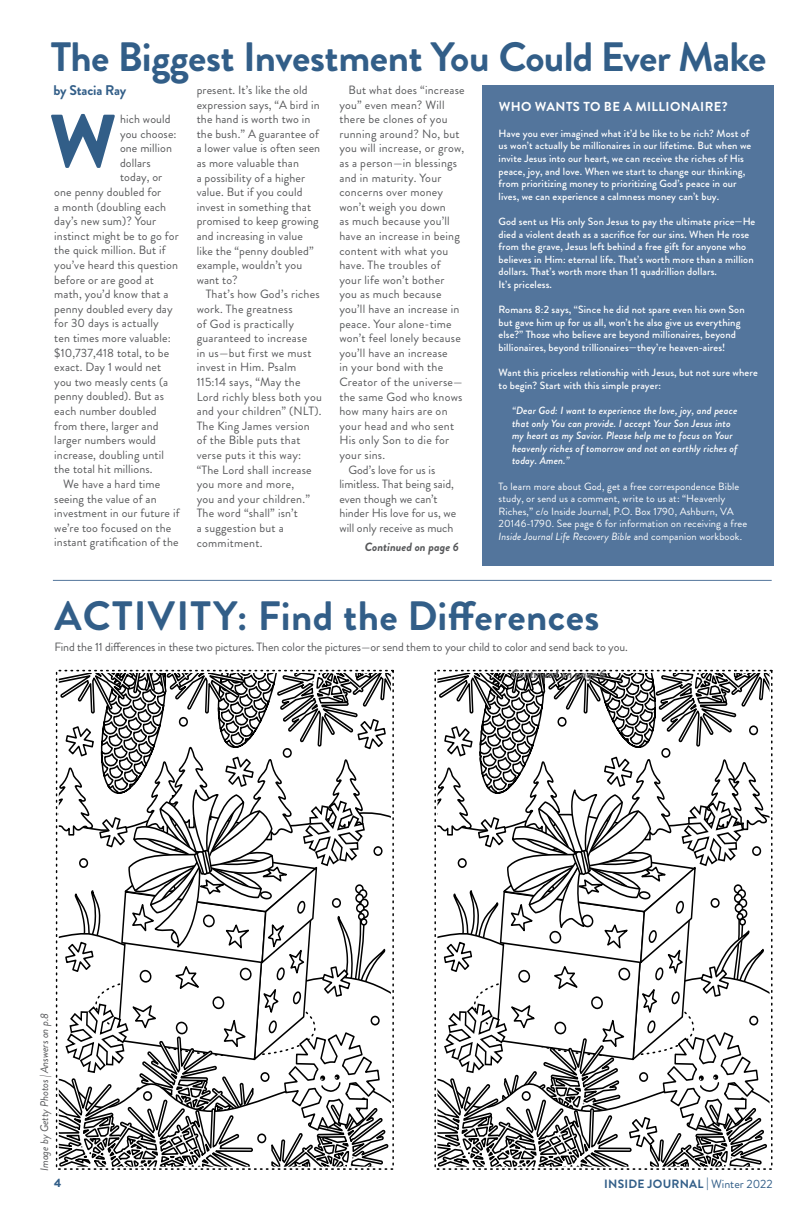
<style>
.page{position:relative;width:810px;height:1224px;background:#fff}
.page>*{position:absolute;margin:0;border:0;box-sizing:border-box;transform-origin:0 0}
.t1{font:900 75px "Brandon Grotesque";color:#325e88}
.t2{font:700 41px "Brandon Grotesque";letter-spacing:-.01em;color:#325e88}
.t3{font:700 41px "Brandon Grotesque";letter-spacing:.01em;color:#325e88}
.t4{font:700 14px "Brandon Grotesque";letter-spacing:-.01em;color:#325e88}
.t5{font:700 13px "Brandon Grotesque";letter-spacing:.03em;color:#fff}
.t6{font:12px/14.6px "Brandon Grotesque";letter-spacing:.01em;color:#57585a}
.t7{font:12px "Brandon Grotesque";letter-spacing:-.01em;color:#57585a}
.t8{font:italic 700 12px "Brandon Grotesque";color:#57585a}
.t9{font:700 12px "Brandon Grotesque";letter-spacing:.02em;color:#325e88}
.t10{font:900 12px "Brandon Grotesque";color:#325e88}
.t11{font:italic 11px "Brandon Grotesque";letter-spacing:-.01em;color:#57585a}
.t12{font:500 10.5px/12.6px "Brandon Grotesque";letter-spacing:.01em;color:#fff}
.t13{font:10.5px/12.6px "Brandon Grotesque";letter-spacing:.01em;color:#fff}
.t14{font:italic 500 10.5px/12.6px "Brandon Grotesque";letter-spacing:.01em;color:#fff}
.s1{font-style:italic}
.s2{font-weight:400}
</style>
<div class="page">
<svg style="left:60px;top:674px;width:329px;height:491px"></svg>
<div style="left:144px;top:1092px;width:7px;height:8px;background:#fff;border-radius:50%"></div>
<div style="left:143px;top:1091px;width:9px;height:10px;border:2px solid #000;border-radius:50%"></div>
<div style="left:258px;top:1134px;width:8px;height:8px;background:#fff;border-radius:50%"></div>
<div style="left:257px;top:1134px;width:9px;height:9px;border:2px solid #000;border-radius:50%"></div>
<div style="left:54px;top:668px;width:341px;height:503px;border:5px solid #fff"></div>
<svg style="left:439px;top:674px;width:329px;height:491px"></svg>
<div style="left:433px;top:668px;width:341px;height:503px;border:5px solid #fff"></div>
<hr style="left:53px;top:580px;width:719px;height:1px;background:#53759c">
<div style="left:482px;top:86px;width:292px;height:480px;background:#53759c"></div>
<h2 class="t2" style="left:51px;top:35px;width:717px">The Biggest Investment You Could Ever Make</h2>
<p class="t4" style="left:53px;top:83px;width:74px">by Stacia Ray</p>
<p class="t6" style="left:348px;top:84px;width:118px">But what does “increase</p>
<p class="t6" style="left:339px;top:99px;width:107px">you” even mean? Will</p>
<p class="t6" style="left:339px;top:113px;width:110px">there be clones of you</p>
<p class="t6" style="left:339px;top:128px;width:122px">running around? No, but</p>
<p class="t6" style="left:339px;top:142px;width:126px">you will increase, or grow,</p>
<p class="t6" style="left:339px;top:157px;width:119px">as a person—in blessings</p>
<p class="t6" style="left:339px;top:172px;width:103px">and in maturity. Your</p>
<p class="t6" style="left:339px;top:186px;width:105px">concerns over money</p>
<p class="t6" style="left:339px;top:201px;width:108px">won’t weigh you down</p>
<p class="t6" style="left:339px;top:215px;width:112px">as much because you’ll</p>
<p class="t6" style="left:339px;top:230px;width:122px">have an increase in being</p>
<p class="t6" style="left:339px;top:245px;width:110px">content with what you</p>
<p class="t6" style="left:339px;top:259px;width:103px">have. The troubles of</p>
<p class="t6" style="left:339px;top:274px;width:107px">your life won’t bother</p>
<p class="t6" style="left:339px;top:288px;width:104px">you as much because</p>
<p class="t6" style="left:339px;top:303px;width:122px">you’ll have an increase in</p>
<p class="t6" style="left:339px;top:318px;width:114px">peace. Your alone-time</p>
<p class="t6" style="left:339px;top:332px;width:123px">won’t feel lonely because</p>
<p class="t6" style="left:339px;top:347px;width:110px">you’ll have an increase</p>
<p class="t6" style="left:339px;top:361px;width:105px">in your bond with the</p>
<p class="t6" style="left:339px;top:376px;width:125px">Creator of the universe—</p>
<p class="t6" style="left:339px;top:391px;width:125px">the same God who knows</p>
<p class="t6" style="left:339px;top:405px;width:110px">how many hairs are on</p>
<p class="t6" style="left:339px;top:420px;width:116px">your head and who sent</p>
<p class="t6" style="left:339px;top:434px;width:111px">His only Son to die for</p>
<p class="t6" style="left:339px;top:449px;width:47px">your sins.</p>
<p class="t6" style="left:348px;top:464px;width:88px">God’s love for us is</p>
<p class="t6" style="left:339px;top:478px;width:116px">limitless. That being said,</p>
<p class="t6" style="left:339px;top:493px;width:100px">even though we can’t</p>
<p class="t6" style="left:339px;top:507px;width:118px">hinder His love for us, we</p>
<p class="t6" style="left:339px;top:522px;width:116px">will only receive as much</p>
<p class="t6" style="left:197px;top:84px;width:125px">present. It’s like the old expression says, “A bird in the hand is worth two in the bush.” A guarantee of a lower value is often seen as more valuable than<br>a possibility of a higher value. But if you could invest in something that promised to keep growing and increasing in value like the “penny doubled” example, wouldn’t you want to?</p>
<p class="t6" style="left:197px;top:288px;width:127px;text-indent:9px">That’s how God’s riches work. The greatness<br>of God is practically guaranteed to increase<br>in us—but first we must invest in Him. Psalm<br>115:14 says, “May the<br>Lord richly bless both you and your children” (NLT).<br>The King James version of the Bible puts that verse puts it this way: “The Lord shall increase you more and more,<br>you and your children.”<br>The word “shall” isn’t<br>a suggestion but a commitment.</p>
<p class="t5" style="left:499px;top:100px;width:230px">WHO WANTS TO BE A MILLIONAIRE?</p>
<p class="t12" style="left:499px;top:128px;width:254px">Have you ever imagined what it’d be like to be rich? Most of us won’t actually be millionaires in our lifetime. But when we invite Jesus into our heart, we can receive the riches of His peace, joy, and love. When we start to change our thinking, from prioritizing money to prioritizing God’s peace in our lives, we can experience a calmness money can’t buy.</p>
<p class="t12" style="left:499px;top:217px;width:258px">God sent us His only Son Jesus to pay the ultimate price—He died a violent death as a sacrifice for our sins. When He rose from the grave, Jesus left behind a free gift for anyone who believes in Him: eternal life. That’s worth more than a million dollars. That’s worth more than 11 quadrillion dollars.<br>It’s priceless.</p>
<p class="t12" style="left:499px;top:305px;width:248px">Romans 8:2 says, “Since he did not spare even his own Son but gave him up for us all, won’t he also give us everything else?” Those who believe are beyond millionaires, beyond billionaires, beyond trillionaires—they’re heaven-aires!</p>
<p class="t12" style="left:499px;top:368px;width:261px">Want this priceless relationship with Jesus, but not sure where to begin? Start with this simple prayer:</p>
<p class="t14" style="left:512px;top:406px;width:227px">“Dear God: I want to experience the love, joy, and peace that only You can provide. I accept Your Son Jesus into my heart as my Savior. Please help me to focus on Your heavenly riches of tomorrow and not on earthly riches of today. Amen.”</p>
<p class="t13" style="left:499px;top:481px;width:250px">To learn more about God, get a free correspondence Bible study, or send us a comment, write to us at: “Heavenly Riches,” c/o Inside Journal, P.O. Box 1790, Ashburn, VA 20146-1790. See page 6 for information on receiving a free <span class="s1">Inside Journal Life Recovery Bible</span> and companion workbook.</p>
<h1 class="t1" style="left:49px;top:114px;width:69px">W</h1>
<p class="t6" style="left:120px;top:113px;width:52px">hich would</p>
<p class="t6" style="left:120px;top:128px;width:58px">you choose:</p>
<p class="t6" style="left:120px;top:142px;width:54px">one million</p>
<p class="t6" style="left:120px;top:157px;width:32px">dollars</p>
<p class="t6" style="left:120px;top:171px;width:44px">today, or</p>
<p class="t6" style="left:54px;top:186px;width:108px">one penny doubled for</p>
<p class="t6" style="left:54px;top:201px;width:113px">a month (doubling each</p>
<p class="t6" style="left:54px;top:215px;width:103px">day’s new sum)? Your</p>
<p class="t6" style="left:54px;top:230px;width:126px">instinct might be to go for</p>
<p class="t6" style="left:54px;top:244px;width:113px">the quick million. But if</p>
<p class="t6" style="left:54px;top:259px;width:125px">you’ve heard this question</p>
<p class="t6" style="left:54px;top:274px;width:101px">before or are good at</p>
<p class="t6" style="left:54px;top:288px;width:116px">math, you’d know that a</p>
<p class="t6" style="left:54px;top:303px;width:120px">penny doubled every day</p>
<p class="t6" style="left:54px;top:317px;width:106px">for 30 days is actually</p>
<p class="t6" style="left:54px;top:332px;width:118px">ten times more valuable:</p>
<p class="t6" style="left:54px;top:347px;width:116px">$10,737,418 total, to be</p>
<p class="t6" style="left:54px;top:361px;width:108px">exact. Day 1 would net</p>
<p class="t6" style="left:54px;top:376px;width:115px">you two measly cents (a</p>
<p class="t6" style="left:54px;top:390px;width:111px">penny doubled). But as</p>
<p class="t6" style="left:54px;top:405px;width:104px">each number doubled</p>
<p class="t6" style="left:54px;top:420px;width:106px">from there, larger and</p>
<p class="t6" style="left:54px;top:434px;width:103px">larger numbers would</p>
<p class="t6" style="left:54px;top:449px;width:111px">increase, doubling until</p>
<p class="t6" style="left:54px;top:463px;width:100px">the total hit millions.</p>
<p class="t6" style="left:63px;top:478px;width:99px">We have a hard time</p>
<p class="t6" style="left:54px;top:493px;width:104px">seeing the value of an</p>
<p class="t6" style="left:54px;top:507px;width:127px">investment in our future if</p>
<p class="t6" style="left:54px;top:522px;width:119px">we’re too focused on the</p>
<p class="t6" style="left:54px;top:536px;width:126px">instant gratification of the</p>
<p class="t8" style="left:365px;top:542px;width:96px">Continued on page 6</p>
<h2 class="t3" style="left:55px;top:594px;width:546px">ACTIVITY: Find the Differences</h2>
<p class="t7" style="left:54px;top:642px;width:575px">Find the 11 differences in these two pictures. Then color the pictures—or send them to your child to color and send back to you.</p>
<p class="t11" style="left:40px;top:1171px;width:159px;rotate:-90deg">Image by Getty Photos | Answers on p.8</p>
<p class="t8" style="left:511px;top:670px;width:96px">Continued on page 6</p>
<p class="t10" style="left:54px;top:1179px;width:9px">4</p>
<p class="t9" style="left:604px;top:1177px;width:170px">INSIDE JOURNAL | <span class="s2">Winter 2022</span></p>
</div>
